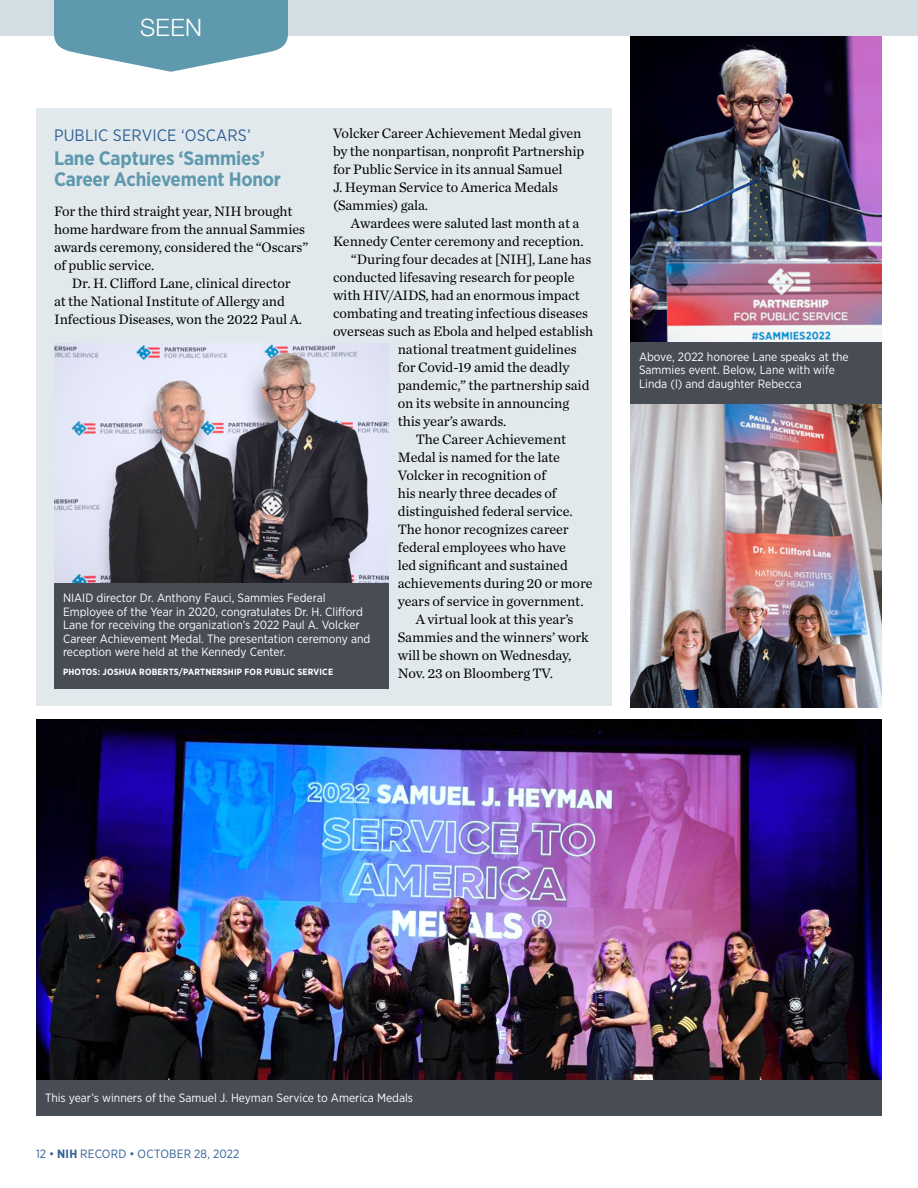
<style>
.page{position:relative;width:918px;height:1188px;background:#fff}
.page>*{position:absolute;margin:0;border:0;box-sizing:border-box;transform-origin:0 0}
.Page_jump{font:300 24px "Helvetica Neue LT Std";color:#fff}
.Head__Seen{font:700 19.5px/21px "Gotham Narrow";letter-spacing:-.01em;color:#5e99ad}
.Kicker_1_positive{font:16.5px "Gotham Narrow";letter-spacing:.01em;color:#316094}
.Body_1{font:14.25px/18px "Chronicle Text G1";letter-spacing:-.005em;color:#000}
.Body_1_paragraph_1{font:14.25px/18px "Chronicle Text G1";letter-spacing:-.005em;color:#000}
.Photo_caption_revers{font:12px/13.5px "Gotham Narrow";color:#fff}
.t1{font:12px "Gotham Narrow";letter-spacing:.01em;color:#316094}
.Photo_credit_reverse{font:700 9px "Gotham Narrow";letter-spacing:.02em;color:#fff}
.s1{font-weight:700}
</style>
<div class="page">
<img style="left:630px;top:35px;width:252px;height:307px">
<div style="left:0;top:0;width:918px;height:35px;background:#d2dde4"></div>
<svg style="left:54px;top:0;width:234px;height:72px"></svg>
<div style="left:36px;top:108px;width:576px;height:598px;background:#e2e9ed"></div>
<img style="left:36px;top:720px;width:846px;height:360px">
<img style="left:54px;top:344px;width:335px;height:240px">
<img style="left:630px;top:403px;width:252px;height:304px">
<div style="left:630px;top:342px;width:252px;height:61px;background:#474c55"></div>
<div style="left:36px;top:1080px;width:846px;height:36px;background:#474c55"></div>
<div style="left:54px;top:584px;width:335px;height:105px;background:#474c55"></div>
<p class="Page_jump" style="left:140px;top:13px;width:63px">SEEN</p>
<p class="Body_1" style="left:333px;top:123px;width:253px">Volcker Career Achievement Medal given by the nonpartisan, nonprofit Partnership for Public Service in its annual Samuel<br>J. Heyman Service to America Medals (Sammies) gala.</p>
<p class="Body_1" style="left:333px;top:213px;width:252px;text-indent:18px">Awardees were saluted last month at a<br>Kennedy Center ceremony and reception.</p>
<p class="Body_1" style="left:351px;top:249px;width:242px">“During four decades at [NIH], Lane has</p>
<p class="Body_1" style="left:333px;top:267px;width:243px">conducted lifesaving research for people</p>
<p class="Body_1" style="left:333px;top:285px;width:248px">with HIV/AIDS, had an enormous impact</p>
<p class="Body_1" style="left:333px;top:303px;width:257px">combating and treating infectious diseases</p>
<p class="Body_1" style="left:333px;top:321px;width:262px">overseas such as Ebola and helped establish</p>
<p class="Body_1" style="left:398px;top:339px;width:181px">national treatment guidelines</p>
<p class="Body_1" style="left:398px;top:357px;width:173px">for Covid-19 amid the deadly</p>
<p class="Body_1" style="left:398px;top:375px;width:193px">pandemic,” the partnership said</p>
<p class="Body_1" style="left:398px;top:393px;width:173px">on its website in announcing</p>
<p class="Body_1" style="left:398px;top:411px;width:110px">this year’s awards.</p>
<p class="Body_1" style="left:398px;top:429px;width:196px;text-indent:18px">The Career Achievement<br>Medal is named for the late<br>Volcker in recognition of<br>his nearly three decades of distinguished federal service.<br>The honor recognizes career federal employees who have<br>led significant and sustained achievements during 20 or more years of service in government.</p>
<p class="Body_1" style="left:398px;top:609px;width:192px;text-indent:18px">A virtual look at this year’s<br>Sammies and the winners’ work will be shown on Wednesday,<br>Nov. 23 on Bloomberg TV.</p>
<p class="Kicker_1_positive" style="left:54px;top:125px;width:198px">PUBLIC SERVICE ‘OSCARS’</p>
<p class="Head__Seen" style="left:54px;top:147px;width:229px">Lane Captures ‘Sammies’<br>Career Achievement Honor</p>
<p class="Body_1_paragraph_1" style="left:54px;top:201px;width:256px">For the third straight year, NIH brought home hardware from the annual Sammies awards ceremony, considered the “Oscars” of public service.</p>
<p class="Body_1" style="left:54px;top:273px;width:250px;text-indent:18px">Dr. H. Clifford Lane, clinical director at the National Institute of Allergy and<br>Infectious Diseases, won the 2022 Paul A.</p>
<p class="Photo_caption_revers" style="left:63px;top:591px;width:309px">NIAID director Dr. Anthony Fauci, Sammies Federal Employee of the Year in 2020, congratulates Dr. H. Clifford Lane for receiving the organization’s 2022 Paul A. Volcker Career Achievement Medal. The presentation ceremony and reception were held at the Kennedy Center.</p>
<p class="Photo_credit_reverse" style="left:63px;top:666px;width:272px">PHOTOS: JOSHUA ROBERTS/PARTNERSHIP FOR PUBLIC SERVICE</p>
<p class="Photo_caption_revers" style="left:639px;top:349px;width:211px">Above, 2022 honoree Lane speaks at the<br>Sammies event. Below, Lane with wife<br>Linda (l) and daughter Rebecca</p>
<p class="Photo_caption_revers" style="left:45px;top:1090px;width:369px">This year’s winners of the Samuel J. Heyman Service to America Medals</p>
<p class="t1" style="left:36px;top:1146px;width:205px">12 • <span class="s1">NIH</span> RECORD • OCTOBER 28, 2022</p>
</div>
